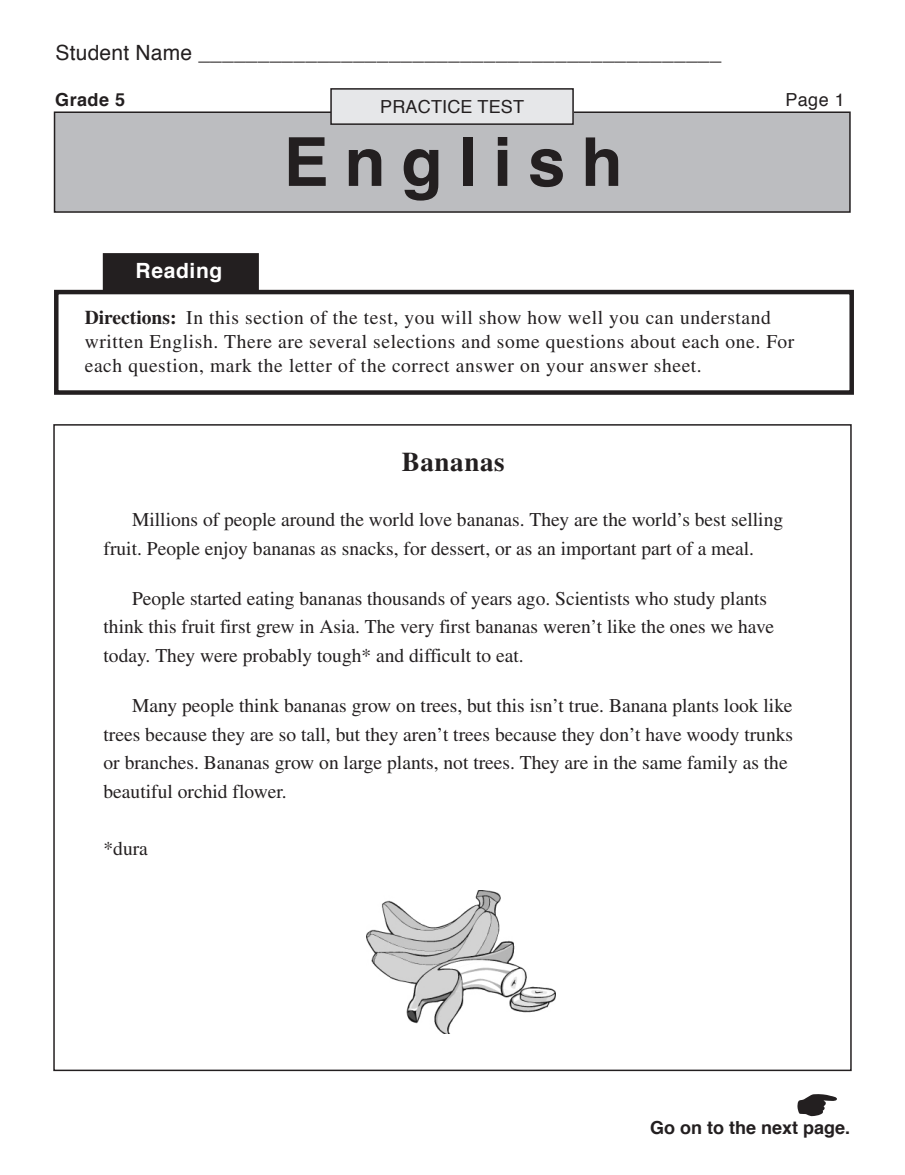
<style>
.page{position:relative;width:905px;height:1175px;background:#fff}
.page>*{position:absolute;margin:0;border:0;box-sizing:border-box;transform-origin:0 0}
.t1{font:700 67.5px "Helvetica";letter-spacing:.235em;color:#231f20}
.PR_G3-6_Item_Code{font:700 27px "Times";letter-spacing:.025em;color:#231f20}
.PR_G3-6_Item_Code-2{font:21px "Helvetica";letter-spacing:.01em;color:#231f20}
.t2{font:700 21px "Helvetica";letter-spacing:.03em;color:#fff}
.PR_G3-6_Letter{font:19.5px/28.5px "Times";color:#231f20}
.PR_G3-6_Directions_2{font:19.5px/24px "Times";letter-spacing:.03em;color:#231f20}
.t3{font:700 18px "Helvetica";color:#231f20}
.t4{font:18px "Helvetica";letter-spacing:.01em;color:#231f20}
.s1{font-weight:700}
</style>
<div class="page">
<svg style="left:797px;top:1094px;width:40px;height:22px"></svg>
<div style="left:104px;top:254px;width:154px;height:37px;background:#231f20"></div>
<div style="left:103px;top:253px;width:156px;height:38px;border:2px solid #231f20"></div>
<div style="left:54px;top:112px;width:795px;height:100px;background:#bcbdc0"></div>
<div style="left:54px;top:111px;width:796px;height:102px;border:2px solid #231f20"></div>
<div style="left:331px;top:89px;width:242px;height:35px;background:#e6e7e9"></div>
<div style="left:330px;top:88px;width:243px;height:37px;border:2px solid #231f20"></div>
<div style="left:54px;top:290px;width:800px;height:105px;border:4px solid #231f20"></div>
<img style="left:366px;top:890px;width:189px;height:143px">
<p class="PR_G3-6_Item_Code-2" style="left:56px;top:35px;width:667px">Student Name ____________________________________________</p>
<p class="t4" style="left:380px;top:92px;width:145px">practice test</p>
<p class="t3" style="left:55px;top:84px;width:71px">Grade 5</p>
<p class="t4" style="left:785px;top:85px;width:45px">Page</p>
<p class="t1" style="left:283px;top:101px;width:340px">English</p>
<p class="t2" style="left:136px;top:251px;width:88px">Reading</p>
<p class="PR_G3-6_Directions_2" style="left:85px;top:305px;width:711px"><span class="s1">Directions:</span> In this section of the test, you will show how well you can understand written English. There are several selections and some questions about each one. For each question, mark the letter of the correct answer on your answer sheet.</p>
<p class="PR_G3-6_Item_Code" style="left:401px;top:446px;width:105px">Bananas</p>
<p class="PR_G3-6_Letter" style="left:104px;top:505px;width:681px;text-indent:28px">Millions of people around the world love bananas. They are the world’s best selling fruit. People enjoy bananas as snacks, for dessert, or as an important part of a meal.</p>
<p class="PR_G3-6_Letter" style="left:104px;top:584px;width:672px;text-indent:28px">People started eating bananas thousands of years ago. Scientists who study plants think this fruit first grew in Asia. The very first bananas weren’t like the ones we have today. They were probably tough* and difficult to eat.</p>
<p class="PR_G3-6_Letter" style="left:104px;top:691px;width:691px;text-indent:28px">Many people think bananas grow on trees, but this isn’t true. Banana plants look like trees because they are so tall, but they aren’t trees because they don’t have woody trunks or branches. Bananas grow on large plants, not trees. They are in the same family as the beautiful orchid flower.</p>
<p class="PR_G3-6_Letter" style="left:104px;top:833px;width:46px">*dura</p>
<p class="t3" style="left:650px;top:1111px;width:202px">Go on to the next page.</p>
</div>
